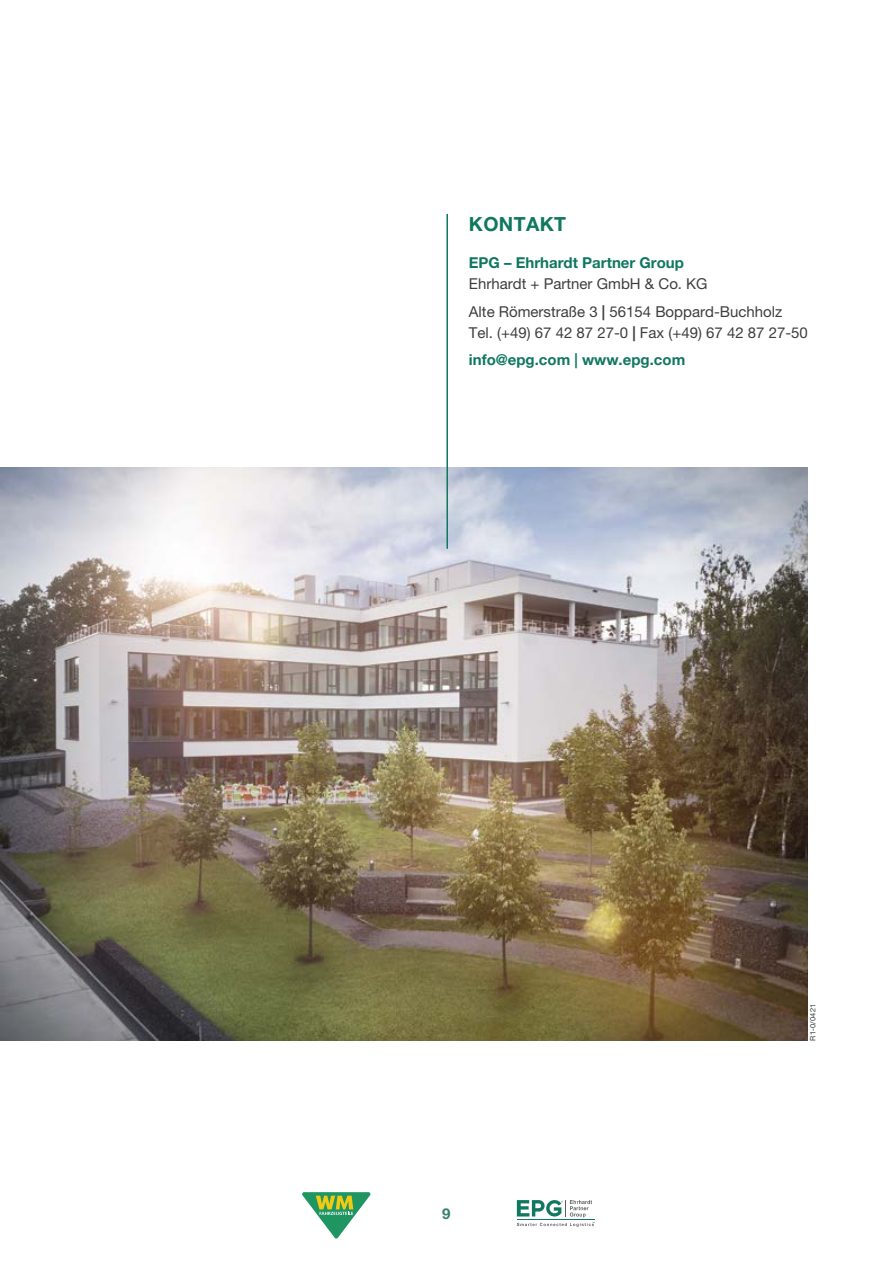
<style>
.page{position:relative;width:893px;height:1263px;background:#fff}
.page>*{position:absolute;margin:0;border:0;box-sizing:border-box;transform-origin:0 0}
.t1{font:700 19.5px "Helvetica Neue LT Pro";letter-spacing:.02em;color:#107760}
.t2{font:15px/27.3px "Helvetica Neue LT Pro";color:#3f3e3e}
.t3{font:700 15px "Helvetica Neue LT Pro";color:#107760}
.t4{font:700 15px "Helvetica Neue LT Pro";color:#33816c}
.t5{font:7.5px "Helvetica Neue LT Pro";letter-spacing:.015em;color:#3f3e3e}
.s1{font-weight:700}
.s2{font-weight:700;color:#107760}
</style>
<div class="page">
<svg style="left:517px;top:1200px;width:77px;height:27px"></svg>
<svg style="left:302px;top:1192px;width:68px;height:46px"></svg>
<img style="left:0;top:467px;width:808px;height:574px">
<hr style="left:446px;top:214px;width:2px;height:335px;background:#107760">
<h1 class="t1" style="left:469px;top:212px;width:99px">KONTAKT</h1>
<p class="t3" style="left:469px;top:254px;width:217px">EPG – Ehrhardt Partner Group</p>
<p class="t2" style="left:469px;top:270px;width:315px">Ehrhardt + Partner GmbH &amp; Co. KG<br>Alte Römerstraße 3 <span class="s1">|</span> 56154 Boppard-Buchholz</p>
<p class="t2" style="left:469px;top:318px;width:341px">Tel. (+49) 67 42 87 27-0 <span class="s1">|</span> Fax (+49) 67 42 87 27-50 <span class="s2">info@epg.com | www.epg.com</span></p>
<p class="t4" style="left:442px;top:1205px;width:10px">9</p>
<p class="t5" style="left:808px;top:1041px;width:38px;rotate:-90deg">R1-0/0421</p>
</div>
